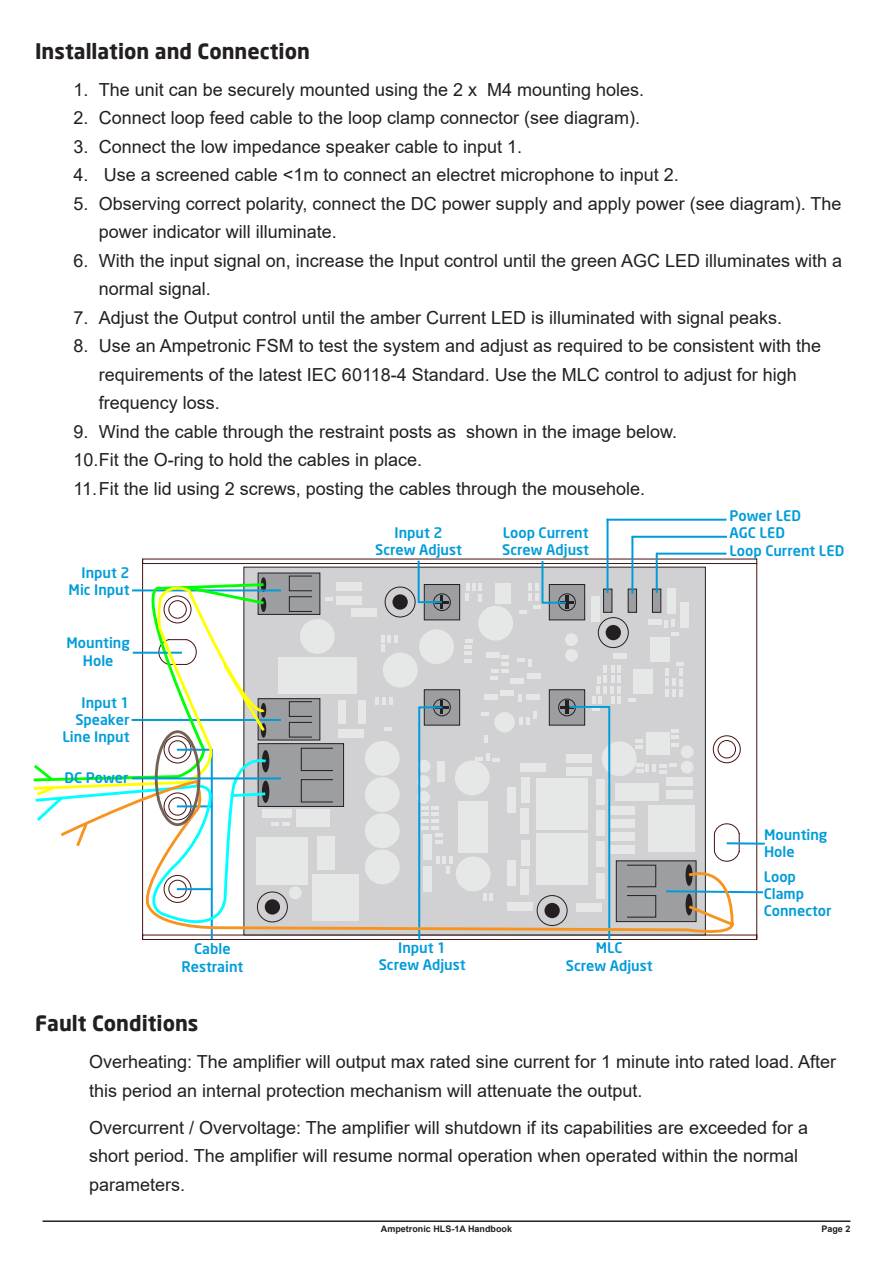
<style>
.page{position:relative;width:893px;height:1263px;background:#fff}
.page>*{position:absolute;margin:0;border:0;box-sizing:border-box;transform-origin:0 0}
.t1{font:700 21px "Neo Sans";color:#231f20}
.t2{font:18px/28.5px "Arial";color:#231f20}
.t3{font:500 14.4px/17.2px "Neo Sans";color:#009cd9;text-align:center}
.t4{font:700 9px "Arial";color:#231f20}
</style>
<div class="page">
<hr style="left:43px;top:1220px;width:807px;height:2px;background:#231f20">
<hr style="left:608px;top:706px;width:2px;height:233px;background:#009cd9">
<hr style="left:418px;top:707px;width:2px;height:232px;background:#009cd9">
<svg style="left:142px;top:518px;width:622px;height:376px"></svg>
<hr style="left:607px;top:519px;width:1px;height:74px;background:#009cd9">
<hr style="left:631px;top:536px;width:2px;height:57px;background:#009cd9">
<hr style="left:656px;top:553px;width:2px;height:40px;background:#009cd9">
<hr style="left:632px;top:536px;width:95px;height:2px;background:#009cd9">
<hr style="left:656px;top:553px;width:70px;height:2px;background:#009cd9">
<svg style="left:142px;top:573px;width:124px;height:8px"></svg>
<hr style="left:727px;top:842px;width:38px;height:3px;background:#009cd9">
<hr style="left:211px;top:749px;width:2px;height:190px;background:#009cd9">
<svg style="left:131px;top:581px;width:136px;height:174px"></svg>
<svg style="left:33px;top:755px;width:257px;height:183px"></svg>
<svg style="left:58px;top:762px;width:680px;height:174px"></svg>
<div style="left:155px;top:730px;width:45px;height:96px;border:3px solid #736357;border-radius:50%"></div>
<div style="left:300px;top:619px;width:35px;height:35px;background:#e6e8e8;border-radius:50%"></div>
<hr style="left:132px;top:777px;width:149px;height:2px;background:#009cd9">
<p class="t1" style="left:35px;top:37px;width:276px">Installation and Connection</p>
<p class="t2" style="left:73px;top:75px;width:572px">1. The unit can be securely mounted using the 2 x M4 mounting holes.</p>
<p class="t2" style="left:73px;top:103px;width:568px">2. Connect loop feed cable to the loop clamp connector (see diagram).</p>
<p class="t2" style="left:73px;top:132px;width:450px">3. Connect the low impedance speaker cable to input 1.</p>
<p class="t2" style="left:73px;top:160px;width:607px">4. Use a screened cable &lt;1m to connect an electret microphone to input 2.</p>
<p class="t2" style="left:99px;top:189px;width:744px;text-indent:-26px">5. Observing correct polarity, connect the DC power supply and apply power (see diagram). The power indicator will illuminate.</p>
<p class="t2" style="left:99px;top:246px;width:745px;text-indent:-26px">6. With the input signal on, increase the Input control until the green AGC LED illuminates with a normal signal.</p>
<p class="t2" style="left:73px;top:303px;width:710px">7. Adjust the Output control until the amber Current LED is illuminated with signal peaks.</p>
<p class="t2" style="left:99px;top:331px;width:724px;text-indent:-26px">8. Use an Ampetronic FSM to test the system and adjust as required to be consistent with the requirements of the latest IEC 60118-4 Standard. Use the MLC control to adjust for high frequency loss.</p>
<p class="t2" style="left:73px;top:417px;width:605px">9. Wind the cable through the restraint posts as shown in the image below.</p>
<p class="t2" style="left:73px;top:445px;width:350px">10.Fit the O-ring to hold the cables in place.</p>
<p class="t2" style="left:73px;top:474px;width:573px">11.Fit the lid using 2 screws, posting the cables through the mousehole.</p>
<p class="t3" style="left:69px;top:565px;width:62px;text-align:right">Input 2<br>Mic Input</p>
<p class="t3" style="left:67px;top:635px;width:65px">Mounting<br>Hole</p>
<p class="t3" style="left:63px;top:695px;width:68px;text-align:right">Input 1<br>Speaker<br>Line Input</p>
<p class="t3" style="left:65px;top:770px;width:66px">DC Power</p>
<p class="t3" style="left:181px;top:941px;width:64px">Cable<br>Restraint</p>
<p class="t3" style="left:375px;top:525px;width:88px">Input 2<br>Screw Adjust</p>
<p class="t3" style="left:502px;top:525px;width:88px;text-align:left">Loop Current<br>Screw Adjust</p>
<p class="t3" style="left:729px;top:508px;width:116px;text-align:left">Power LED<br>AGC LED<br>Loop Current LED</p>
<p class="t3" style="left:379px;top:940px;width:88px">Input 1<br>Screw Adjust</p>
<p class="t3" style="left:566px;top:940px;width:88px">MLC<br>Screw Adjust</p>
<p class="t3" style="left:764px;top:827px;width:65px;text-align:left">Mounting<br>Hole</p>
<p class="t3" style="left:764px;top:869px;width:69px;text-align:left">Loop<br>Clamp<br>Connector</p>
<p class="t1" style="left:35px;top:1010px;width:165px">Fault Conditions</p>
<p class="t2" style="left:89px;top:1047px;width:749px">Overheating: The amplifier will output max rated sine current for 1 minute into rated load. After this period an internal protection mechanism will attenuate the output.</p>
<p class="t2" style="left:89px;top:1113px;width:720px">Overcurrent / Overvoltage: The amplifier will shutdown if its capabilities are exceeded for a short period. The amplifier will resume normal operation when operated within the normal parameters.</p>
<p class="t4" style="left:381px;top:1222px;width:133px">Ampetronic HLS-1A Handbook</p>
<p class="t4" style="left:821px;top:1222px;width:31px">Page 2</p>
</div>
